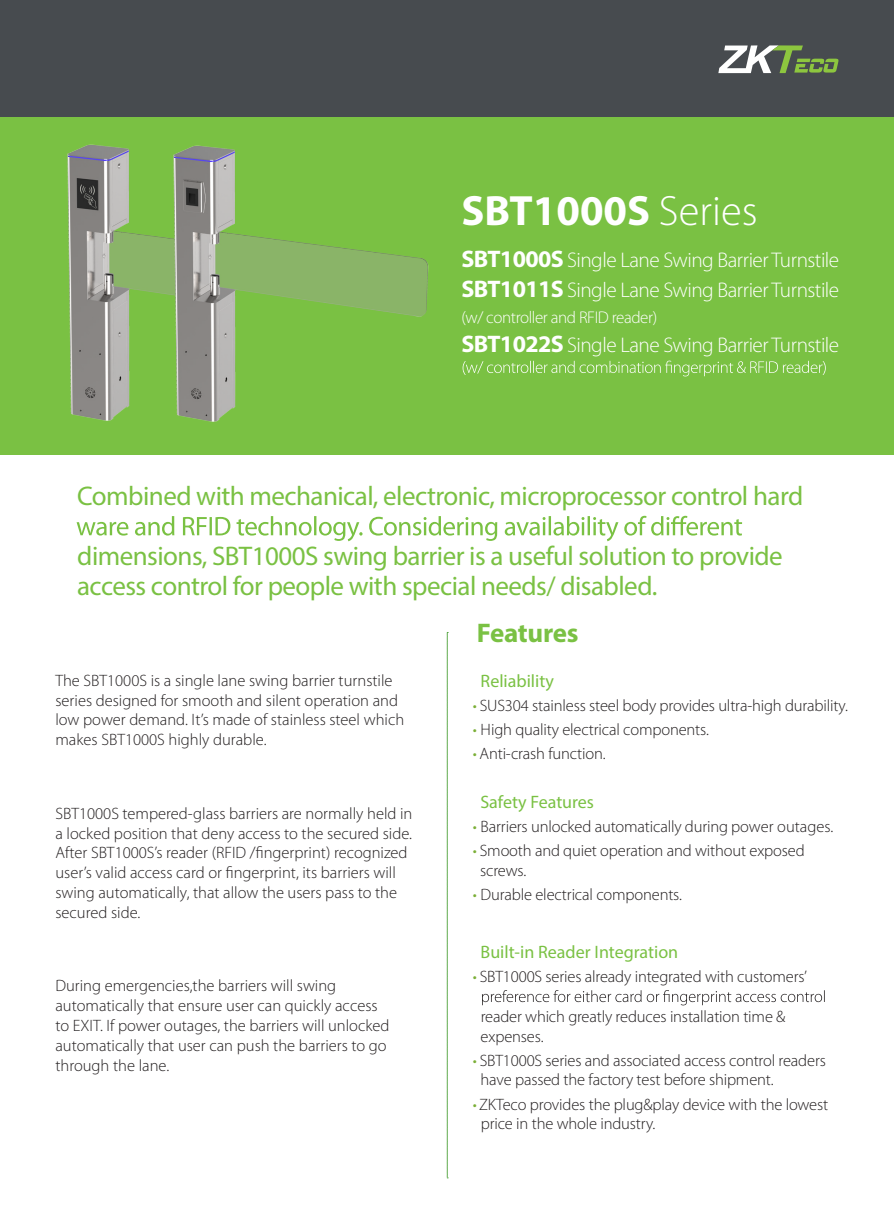
<style>
.page{position:relative;width:894px;height:1212px;background:#fff}
.page>*{position:absolute;margin:0;border:0;box-sizing:border-box;transform-origin:0 0}
.t1{font:700 42.6px "Myriad Pro";color:#fff}
.t2{font:27px/30px "Myriad Pro";letter-spacing:-.02em;color:#7ac143}
.t3{font:700 27px "Myriad Pro";letter-spacing:-.01em;color:#7ac143}
.t4{font:300 21.3px/29.7px "Myriad Pro";letter-spacing:-.025em;color:#fff}
.t5{font:18px "Myriad Pro";color:#7ac143}
.t6{font:300 16.95px "Myriad Pro";letter-spacing:-.025em;color:#fff}
.t7{font:300 16.5px/19.8px "Myriad Pro";color:#231f20}
.s1{font-weight:300}
.s2{font-weight:700;font-size:24px}
.s3{color:#7baf37}
</style>
<div class="page">
<div style="left:0;top:0;width:893px;height:117px;background:#474b4f"></div>
<div style="left:0;top:117px;width:893px;height:338px;background:#7ac143"></div>
<svg style="left:77px;top:516px;width:664px;height:25px"></svg>
<svg style="left:462px;top:361px;width:363px;height:15px;background:#8cc95d"></svg>
<svg style="left:447px;top:632px;width:1px;height:546px"></svg>
<svg style="left:482px;top:990px;width:341px;height:15px"></svg>
<svg style="left:718px;top:45px;width:120px;height:28px"></svg>
<img style="left:49px;top:123px;width:290px;height:300px">
<img style="left:156px;top:124px;width:289px;height:300px">
<h1 class="t1" style="left:461px;top:183px;width:297px">SBT1000S <span class="s1">Series</span></h1>
<p class="t4" style="left:461px;top:246px;width:379px"><span class="s2">SBT1000S</span> Single Lane Swing Barrier Turnstile<br><span class="s2">SBT1011S</span> Single Lane Swing Barrier Turnstile</p>
<p class="t6" style="left:461px;top:308px;width:197px">(w/ controller and RFID reader)</p>
<p class="t4" style="left:461px;top:331px;width:379px"><span class="s2">SBT1022S</span> Single Lane Swing Barrier Turnstile</p>
<h2 class="t2" style="left:77px;top:481px;width:727px">Combined with mechanical, electronic, microprocessor control hard</h2>
<h2 class="t2" style="left:77px;top:541px;width:706px">dimensions, SBT1000S swing barrier is a useful solution to provide access control for people with special needs/ disabled.</h2>
<p class="t7" style="left:55px;top:670px;width:350px">The SBT1000S is a single lane swing barrier turnstile series designed for smooth and silent operation and low power demand. It’s made of stainless steel which makes SBT1000S highly durable.</p>
<p class="t7" style="left:55px;top:803px;width:358px">SBT1000S tempered-glass barriers are normally held in a locked position that deny access to the secured side.<br>After SBT1000S’s reader (RFID /fingerprint) recognized user’s valid access card or fingerprint, its barriers will swing automatically, that allow the users pass to the secured side.</p>
<p class="t7" style="left:55px;top:976px;width:335px">During emergencies,the barriers will swing automatically that ensure user can quickly access to EXIT. If power outages, the barriers will unlocked automatically that user can push the barriers to go through the lane.</p>
<h2 class="t3" style="left:476px;top:615px;width:103px">Features</h2>
<p class="t5" style="left:480px;top:670px;width:75px">Reliability</p>
<p class="t7" style="left:472px;top:696px;width:376px"><span class="s3">•</span> SUS304 stainless steel body provides ultra-high durability.</p>
<p class="t7" style="left:472px;top:720px;width:237px"><span class="s3">•</span> High quality electrical components.</p>
<p class="t7" style="left:472px;top:744px;width:134px"><span class="s3">•</span> Anti-crash function.</p>
<p class="t5" style="left:480px;top:791px;width:115px">Safety Features</p>
<p class="t7" style="left:472px;top:817px;width:362px"><span class="s3">•</span> Barriers unlocked automatically during power outages.</p>
<p class="t7" style="left:480px;top:841px;width:326px;text-indent:-7px"><span class="s3">•</span> Smooth and quiet operation and without exposed screws.</p>
<p class="t7" style="left:472px;top:885px;width:210px"><span class="s3">•</span> Durable electrical components.</p>
<p class="t5" style="left:480px;top:941px;width:199px">Built-in Reader Integration</p>
<p class="t7" style="left:472px;top:967px;width:335px"><span class="s3">•</span> SBT1000S series already integrated with customers’</p>
<p class="t7" style="left:480px;top:1006px;width:306px">reader which greatly reduces installation time &amp; expenses.</p>
<p class="t7" style="left:480px;top:1050px;width:346px;text-indent:-8px"><span class="s3">•</span> SBT1000S series and associated access control readers have passed the factory test before shipment.</p>
<p class="t7" style="left:480px;top:1094px;width:349px;text-indent:-8px"><span class="s3">•</span>ZKTeco provides the plug&amp;play device with the lowest price in the whole industry.</p>
</div>
